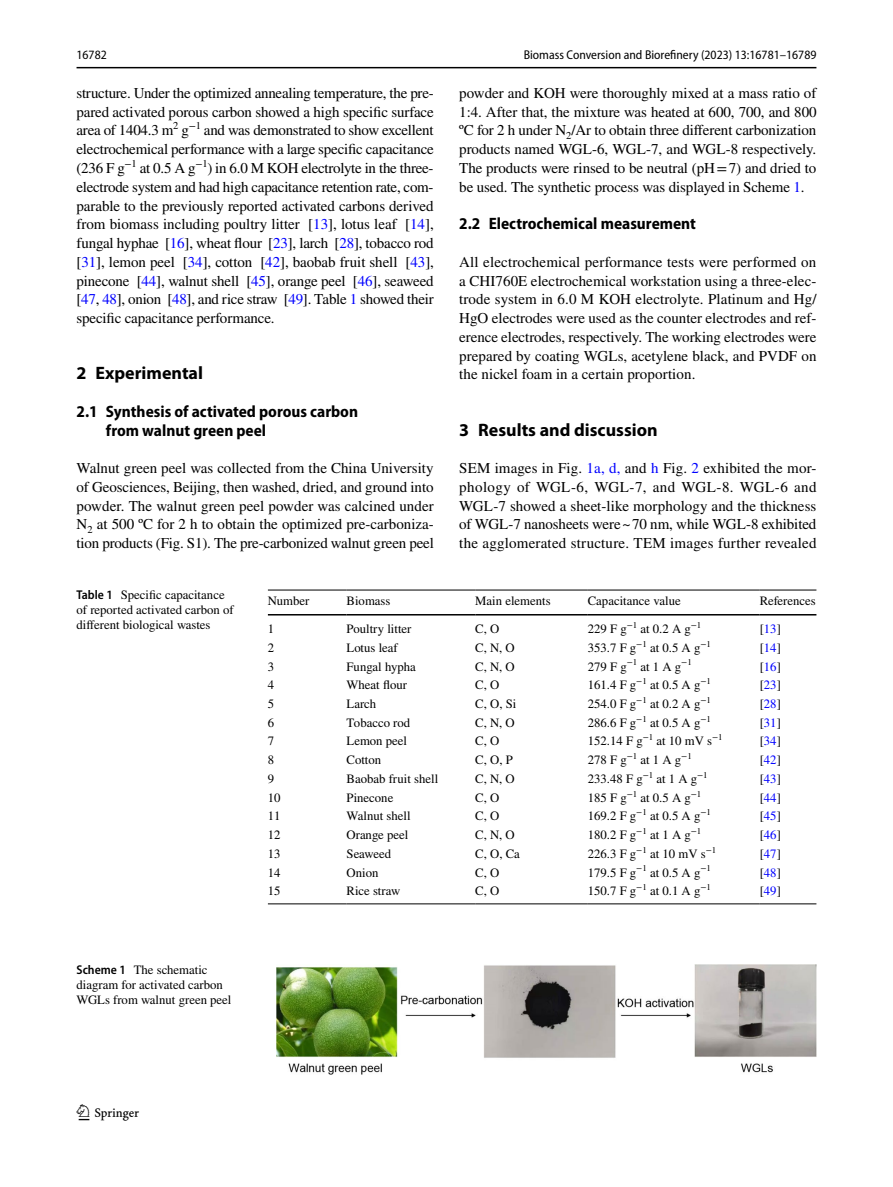
<style>
.page{position:relative;width:893px;height:1187px;background:#fff}
.page>*{position:absolute;margin:0;border:0;box-sizing:border-box;transform-origin:0 0}
.t1{font:22.5px "Springnew Regular 2";color:#000}
.t2{font:700 18px "Myriad Pro";color:#000}
.t3{font:700 semi-condensed 16.5px/18.8px "Myriad Pro";color:#000}
.t4{font:15px/18.8px "STIX";letter-spacing:-.005em;color:#000;text-align:justify}
.t5{font:12.75px/15px "STIX";color:#000}
.t6{font:semi-condensed 12.75px "Myriad Pro";color:#000}
.s1{color:#00f}
.s2{font-family:"Myriad Pro";font-weight:600;font-stretch:semi-condensed}
</style>
<div class="page">
<hr style="left:77px;top:67px;width:739px;height:1px;background:#000">
<hr style="left:268px;top:589px;width:79px;height:1px;background:#000">
<hr style="left:268px;top:614px;width:79px;height:1px;background:#000">
<hr style="left:347px;top:589px;width:128px;height:1px;background:#000">
<hr style="left:347px;top:614px;width:128px;height:1px;background:#000">
<hr style="left:475px;top:589px;width:113px;height:1px;background:#000">
<hr style="left:475px;top:614px;width:113px;height:1px;background:#000">
<hr style="left:588px;top:589px;width:172px;height:1px;background:#000">
<hr style="left:588px;top:614px;width:172px;height:1px;background:#000">
<hr style="left:760px;top:589px;width:56px;height:1px;background:#000">
<hr style="left:760px;top:614px;width:56px;height:1px;background:#000">
<hr style="left:268px;top:903px;width:79px;height:1px;background:#000">
<hr style="left:347px;top:903px;width:128px;height:1px;background:#000">
<hr style="left:475px;top:903px;width:113px;height:1px;background:#000">
<hr style="left:588px;top:903px;width:172px;height:1px;background:#000">
<hr style="left:760px;top:903px;width:56px;height:1px;background:#000">
<img style="left:276px;top:964px;width:540px;height:109px">
<p class="t6" style="left:77px;top:48px;width:32px">16782</p>
<p class="t6" style="left:524px;top:48px;width:294px">Biomass Conversion and Biorefinery (2023) 13:16781–16789</p>
<p class="t4" style="left:77px;top:84px;width:359px">structure. Under the optimized annealing temperature, the pre&shy;pared activated porous carbon showed a high specific surface area of 1404.3 m<sup>2</sup> g<sup>−1</sup> and was demonstrated to show excellent electrochemical performance with a large specific capacitance (236 F g<sup>−1</sup> at 0.5 A g<sup>−1</sup>) in 6.0 M KOH electrolyte in the three&shy;electrode system and had high capacitance retention rate, com&shy;parable to the previously reported activated carbons derived from biomass including poultry litter [<span class="s1">13</span>], lotus leaf [<span class="s1">14</span>], fungal hyphae [<span class="s1">16</span>], wheat flour [<span class="s1">23</span>], larch [<span class="s1">28</span>], tobacco rod [<span class="s1">31</span>], lemon peel [<span class="s1">34</span>], cotton [<span class="s1">42</span>], baobab fruit shell [<span class="s1">43</span>], pinecone [<span class="s1">44</span>], walnut shell [<span class="s1">45</span>], orange peel [<span class="s1">46</span>], seaweed [<span class="s1">47</span>, <span class="s1">48</span>], onion [<span class="s1">48</span>], and rice straw [<span class="s1">49</span>]. Table <span class="s1">1</span> showed their specific capacitance performance.</p>
<p class="t2" style="left:77px;top:361px;width:128px">2 Experimental</p>
<p class="t3" style="left:106px;top:402px;width:254px;text-indent:-29px">2.1 Synthesis of activated porous carbon from walnut green peel</p>
<p class="t4" style="left:77px;top:459px;width:359px">Walnut green peel was collected from the China University of Geosciences, Beijing, then washed, dried, and ground into powder. The walnut green peel powder was calcined under N<sub>2</sub> at 500 ºC for 2 h to obtain the optimized pre-carboniza&shy;tion products (Fig. S1). The pre-carbonized walnut green peel</p>
<p class="t4" style="left:459px;top:84px;width:359px">powder and KOH were thoroughly mixed at a mass ratio of 1:4. After that, the mixture was heated at 600, 700, and 800 ºC for 2 h under N<sub>2</sub>/Ar to obtain three different carbonization products named WGL-6, WGL-7, and WGL-8 respectively.<br>The products were rinsed to be neutral (pH=7) and dried to be used. The synthetic process was displayed in Scheme <span class="s1">1</span>.</p>
<p class="t3" style="left:459px;top:214px;width:238px">2.2 Electrochemical measurement</p>
<p class="t4" style="left:459px;top:253px;width:359px">All electrochemical performance tests were performed on a CHI760E electrochemical workstation using a three-elec&shy;trode system in 6.0 M KOH electrolyte. Platinum and Hg/ HgO electrodes were used as the counter electrodes and ref&shy;erence electrodes, respectively. The working electrodes were prepared by coating WGLs, acetylene black, and PVDF on the nickel foam in a certain proportion.</p>
<p class="t2" style="left:459px;top:418px;width:200px">3 Results and discussion</p>
<p class="t4" style="left:459px;top:459px;width:359px">SEM images in Fig. <span class="s1">1a, d,</span> and <span class="s1">h</span> Fig. <span class="s1">2</span> exhibited the mor&shy;phology of WGL-6, WGL-7, and WGL-8. WGL-6 and WGL-7 showed a sheet-like morphology and the thickness of WGL-7 nanosheets were~70 nm, while WGL-8 exhibited the agglomerated structure. TEM images further revealed</p>
<p class="t5" style="left:77px;top:588px;width:159px"><span class="s2">Table 1</span> Specific capacitance of reported activated carbon of different biological wastes</p>
<p class="t5" style="left:268px;top:594px;width:43px">Number</p>
<p class="t5" style="left:347px;top:594px;width:45px">Biomass</p>
<p class="t5" style="left:475px;top:594px;width:77px">Main elements</p>
<p class="t5" style="left:588px;top:594px;width:94px">Capacitance value</p>
<p class="t5" style="left:760px;top:594px;width:57px">References</p>
<p class="t5" style="left:268px;top:622px;width:8px">1</p>
<p class="t5" style="left:347px;top:622px;width:66px">Poultry litter</p>
<p class="t5" style="left:475px;top:622px;width:26px">C, O</p>
<p class="t5" style="left:588px;top:622px;width:115px">229 F g<sup>−1</sup> at 0.2 A g<sup>−1</sup></p>
<p class="t5" style="left:760px;top:622px;width:23px">[<span class="s1">13</span>]</p>
<p class="t5" style="left:268px;top:641px;width:8px">2</p>
<p class="t5" style="left:347px;top:641px;width:53px">Lotus leaf</p>
<p class="t5" style="left:475px;top:641px;width:41px">C, N, O</p>
<p class="t5" style="left:588px;top:641px;width:125px">353.7 F g<sup>−1</sup> at 0.5 A g<sup>−1</sup></p>
<p class="t5" style="left:760px;top:641px;width:23px">[<span class="s1">14</span>]</p>
<p class="t5" style="left:268px;top:659px;width:8px">3</p>
<p class="t5" style="left:347px;top:659px;width:71px">Fungal hypha</p>
<p class="t5" style="left:475px;top:659px;width:41px">C, N, O</p>
<p class="t5" style="left:588px;top:659px;width:106px">279 F g<sup>−1</sup> at 1 A g<sup>−1</sup></p>
<p class="t5" style="left:760px;top:659px;width:23px">[<span class="s1">16</span>]</p>
<p class="t5" style="left:268px;top:678px;width:8px">4</p>
<p class="t5" style="left:347px;top:678px;width:62px">Wheat flour</p>
<p class="t5" style="left:475px;top:678px;width:26px">C, O</p>
<p class="t5" style="left:588px;top:678px;width:125px">161.4 F g<sup>−1</sup> at 0.5 A g<sup>−1</sup></p>
<p class="t5" style="left:760px;top:678px;width:23px">[<span class="s1">23</span>]</p>
<p class="t5" style="left:268px;top:697px;width:8px">5</p>
<p class="t5" style="left:347px;top:697px;width:31px">Larch</p>
<p class="t5" style="left:475px;top:697px;width:43px">C, O, Si</p>
<p class="t5" style="left:588px;top:697px;width:125px">254.0 F g<sup>−1</sup> at 0.2 A g<sup>−1</sup></p>
<p class="t5" style="left:760px;top:697px;width:23px">[<span class="s1">28</span>]</p>
<p class="t5" style="left:268px;top:715px;width:8px">6</p>
<p class="t5" style="left:347px;top:715px;width:65px">Tobacco rod</p>
<p class="t5" style="left:475px;top:715px;width:41px">C, N, O</p>
<p class="t5" style="left:588px;top:715px;width:125px">286.6 F g<sup>−1</sup> at 0.5 A g<sup>−1</sup></p>
<p class="t5" style="left:760px;top:715px;width:23px">[<span class="s1">31</span>]</p>
<p class="t5" style="left:268px;top:734px;width:8px">7</p>
<p class="t5" style="left:347px;top:734px;width:62px">Lemon peel</p>
<p class="t5" style="left:475px;top:734px;width:26px">C, O</p>
<p class="t5" style="left:588px;top:734px;width:136px">152.14 F g<sup>−1</sup> at 10 mV s<sup>−1</sup></p>
<p class="t5" style="left:760px;top:734px;width:23px">[<span class="s1">34</span>]</p>
<p class="t5" style="left:268px;top:753px;width:8px">8</p>
<p class="t5" style="left:347px;top:753px;width:36px">Cotton</p>
<p class="t5" style="left:475px;top:753px;width:39px">C, O, P</p>
<p class="t5" style="left:588px;top:753px;width:106px">278 F g<sup>−1</sup> at 1 A g<sup>−1</sup></p>
<p class="t5" style="left:760px;top:753px;width:23px">[<span class="s1">42</span>]</p>
<p class="t5" style="left:268px;top:772px;width:8px">9</p>
<p class="t5" style="left:347px;top:772px;width:93px">Baobab fruit shell</p>
<p class="t5" style="left:475px;top:772px;width:41px">C, N, O</p>
<p class="t5" style="left:588px;top:772px;width:121px">233.48 F g<sup>−1</sup> at 1 A g<sup>−1</sup></p>
<p class="t5" style="left:760px;top:772px;width:23px">[<span class="s1">43</span>]</p>
<p class="t5" style="left:268px;top:790px;width:14px">10</p>
<p class="t5" style="left:347px;top:790px;width:48px">Pinecone</p>
<p class="t5" style="left:475px;top:790px;width:26px">C, O</p>
<p class="t5" style="left:588px;top:790px;width:115px">185 F g<sup>−1</sup> at 0.5 A g<sup>−1</sup></p>
<p class="t5" style="left:760px;top:790px;width:23px">[<span class="s1">44</span>]</p>
<p class="t5" style="left:268px;top:809px;width:14px">11</p>
<p class="t5" style="left:347px;top:809px;width:66px">Walnut shell</p>
<p class="t5" style="left:475px;top:809px;width:26px">C, O</p>
<p class="t5" style="left:588px;top:809px;width:125px">169.2 F g<sup>−1</sup> at 0.5 A g<sup>−1</sup></p>
<p class="t5" style="left:760px;top:809px;width:23px">[<span class="s1">45</span>]</p>
<p class="t5" style="left:268px;top:828px;width:14px">12</p>
<p class="t5" style="left:347px;top:828px;width:63px">Orange peel</p>
<p class="t5" style="left:475px;top:828px;width:41px">C, N, O</p>
<p class="t5" style="left:588px;top:828px;width:115px">180.2 F g<sup>−1</sup> at 1 A g<sup>−1</sup></p>
<p class="t5" style="left:760px;top:828px;width:23px">[<span class="s1">46</span>]</p>
<p class="t5" style="left:268px;top:846px;width:14px">13</p>
<p class="t5" style="left:347px;top:846px;width:46px">Seaweed</p>
<p class="t5" style="left:475px;top:846px;width:46px">C, O, Ca</p>
<p class="t5" style="left:588px;top:846px;width:130px">226.3 F g<sup>−1</sup> at 10 mV s<sup>−1</sup></p>
<p class="t5" style="left:760px;top:846px;width:23px">[<span class="s1">47</span>]</p>
<p class="t5" style="left:268px;top:865px;width:14px">14</p>
<p class="t5" style="left:347px;top:865px;width:33px">Onion</p>
<p class="t5" style="left:475px;top:865px;width:26px">C, O</p>
<p class="t5" style="left:588px;top:865px;width:125px">179.5 F g<sup>−1</sup> at 0.5 A g<sup>−1</sup></p>
<p class="t5" style="left:760px;top:865px;width:23px">[<span class="s1">48</span>]</p>
<p class="t5" style="left:268px;top:884px;width:14px">15</p>
<p class="t5" style="left:347px;top:884px;width:55px">Rice straw</p>
<p class="t5" style="left:475px;top:884px;width:26px">C, O</p>
<p class="t5" style="left:588px;top:884px;width:125px">150.7 F g<sup>−1</sup> at 0.1 A g<sup>−1</sup></p>
<p class="t5" style="left:760px;top:884px;width:23px">[<span class="s1">49</span>]</p>
<p class="t5" style="left:77px;top:962px;width:156px"><span class="s2">Scheme 1</span> The schematic diagram for activated carbon<br>WGLs from walnut green peel</p>
<h1 class="t1" style="left:79px;top:1104px;width:62px">1 3</h1>
</div>
